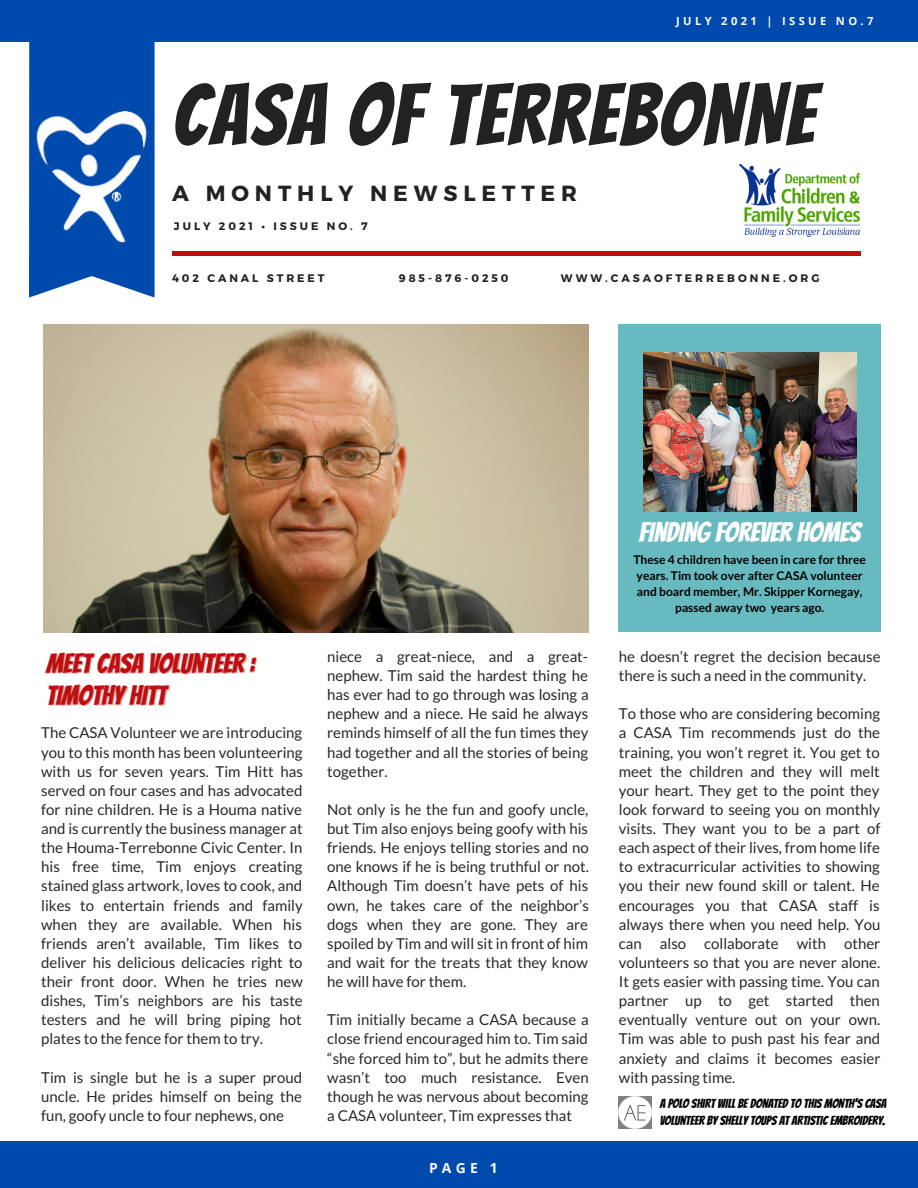
<style>
.page{position:relative;width:918px;height:1188px;background:#fff}
.page>*{position:absolute;margin:0;border:0;box-sizing:border-box;transform-origin:0 0}
.t1{font:85.05px "Bangers";letter-spacing:.03em;color:#222}
.t2{font:27.45px "Bangers";color:#fff}
.t3{font:27.15px "Bangers";color:#bd0f0f}
.t4{font:700 21.9px "Montserrat";letter-spacing:.27em;color:#222}
.t5{font:15px/19.2px "Lato";color:#282828;text-align:justify}
.t6{font:700 13.95px "Open Sans";color:#fafafa}
.t7{font:12.75px/17.4px "Bangers";color:#000}
.t8{font:700 12px/16px "Lato";color:#000;text-align:center}
.t9{font:700 11.1px "Open Sans";letter-spacing:.3em;color:#fafafa}
.t10{font:700 10.95px "Montserrat";letter-spacing:.27em;color:#222}
</style>
<div class="page">
<div style="left:0;top:0;width:918px;height:42px;background:#004aad"></div>
<div style="left:0;top:1141px;width:918px;height:47px;background:#004aad"></div>
<svg style="left:29px;top:42px;width:126px;height:256px;background:#175ab4"></svg>
<div style="left:172px;top:251px;width:689px;height:5px;background:#bd0f0f"></div>
<img style="left:31px;top:112px;width:124px;height:133px">
<img style="left:43px;top:324px;width:546px;height:308px">
<img style="left:739px;top:165px;width:122px;height:72px">
<img style="left:619px;top:1096px;width:33px;height:33px">
<div style="left:619px;top:324px;width:262px;height:308px;background:#67babf"></div>
<img style="left:643px;top:353px;width:213px;height:158px">
<p class="t9" style="left:676px;top:13px;width:199px">JULY 2021 | ISSUE NO.7</p>
<p class="t1" style="left:172px;top:70px;width:644px">CASA OF TERREBONNE</p>
<p class="t4" style="left:172px;top:179px;width:407px">A MONTHLY NEWSLETTER</p>
<p class="t10" style="left:174px;top:219px;width:195px">JULY 2021 • ISSUE NO. 7</p>
<p class="t10" style="left:172px;top:271px;width:154px">402 CANAL STREET</p>
<p class="t10" style="left:399px;top:271px;width:111px">985-876-0250</p>
<p class="t10" style="left:561px;top:271px;width:260px">WWW.CASAOFTERREBONNE.ORG</p>
<p class="t2" style="left:639px;top:518px;width:223px">FINDING FOREVER HOMES</p>
<p class="t3" style="left:46px;top:649px;width:210px">MEET CASA VOLUNTEER :</p>
<p class="t3" style="left:46px;top:681px;width:122px">TIMOTHY HITT</p>
<p class="t5" style="left:41px;top:723px;width:263px">The CASA Volunteer we are introducing you to this month has been volunteering with us for seven years. Tim Hitt has served on four cases and has advocated for nine children. He is a Houma native and is currently the business manager at the Houma-Terrebonne Civic Center. In his free time, Tim enjoys creating stained glass artwork, loves to cook, and likes to entertain friends and family when they are available. When his friends aren’t available, Tim likes to deliver his delicious delicacies right to their front door. When he tries new dishes, Tim’s neighbors are his taste testers and he will bring piping hot plates to the fence for them to try.</p>
<p class="t5" style="left:41px;top:1067px;width:262px">Tim is single but he is a super proud uncle. He prides himself on being the fun, goofy uncle to four nephews, one</p>
<p class="t5" style="left:327px;top:646px;width:263px">niece a great-niece, and a great&shy;nephew. Tim said the hardest thing he has ever had to go through was losing a nephew and a niece. He said he always reminds himself of all the fun times they had together and all the stories of being together.</p>
<p class="t5" style="left:327px;top:799px;width:263px">Not only is he the fun and goofy uncle, but Tim also enjoys being goofy with his friends. He enjoys telling stories and no one knows if he is being truthful or not.<br>Although Tim doesn’t have pets of his own, he takes care of the neighbor’s dogs when they are gone. They are spoiled by Tim and will sit in front of him and wait for the treats that they know he will have for them.</p>
<p class="t5" style="left:327px;top:1010px;width:263px">Tim initially became a CASA because a close friend encouraged him to. Tim said “she forced him to”, but he admits there wasn’t too much resistance. Even though he was nervous about becoming a CASA volunteer, Tim expresses that</p>
<p class="t6" style="left:429px;top:1158px;width:70px">PAGE 1</p>
<p class="t8" style="left:633px;top:552px;width:234px">These 4 children have been in care for three years. Tim took over after CASA volunteer and board member, Mr. Skipper Kornegay, passed away two years ago.</p>
<p class="t5" style="left:619px;top:646px;width:263px">he doesn’t regret the decision because there is such a need in the community.</p>
<p class="t5" style="left:619px;top:704px;width:263px">To those who are considering becoming a CASA Tim recommends just do the training, you won’t regret it. You get to meet the children and they will melt your heart. They get to the point they look forward to seeing you on monthly visits. They want you to be a part of each aspect of their lives, from home life to extracurricular activities to showing you their new found skill or talent. He encourages you that CASA staff is always there when you need help. You can also collaborate with other volunteers so that you are never alone.<br>It gets easier with passing time. You can partner up to get started then eventually venture out on your own.<br>Tim was able to push past his fear and anxiety and claims it becomes easier with passing time.</p>
<p class="t7" style="left:660px;top:1095px;width:228px">A POLO SHIRT WILL BE DONATED TO THIS MONTH'S CASA<br>VOLUNTEER BY SHELLY TOUPS AT ARTISTIC EMBROIDERY.</p>
</div>
